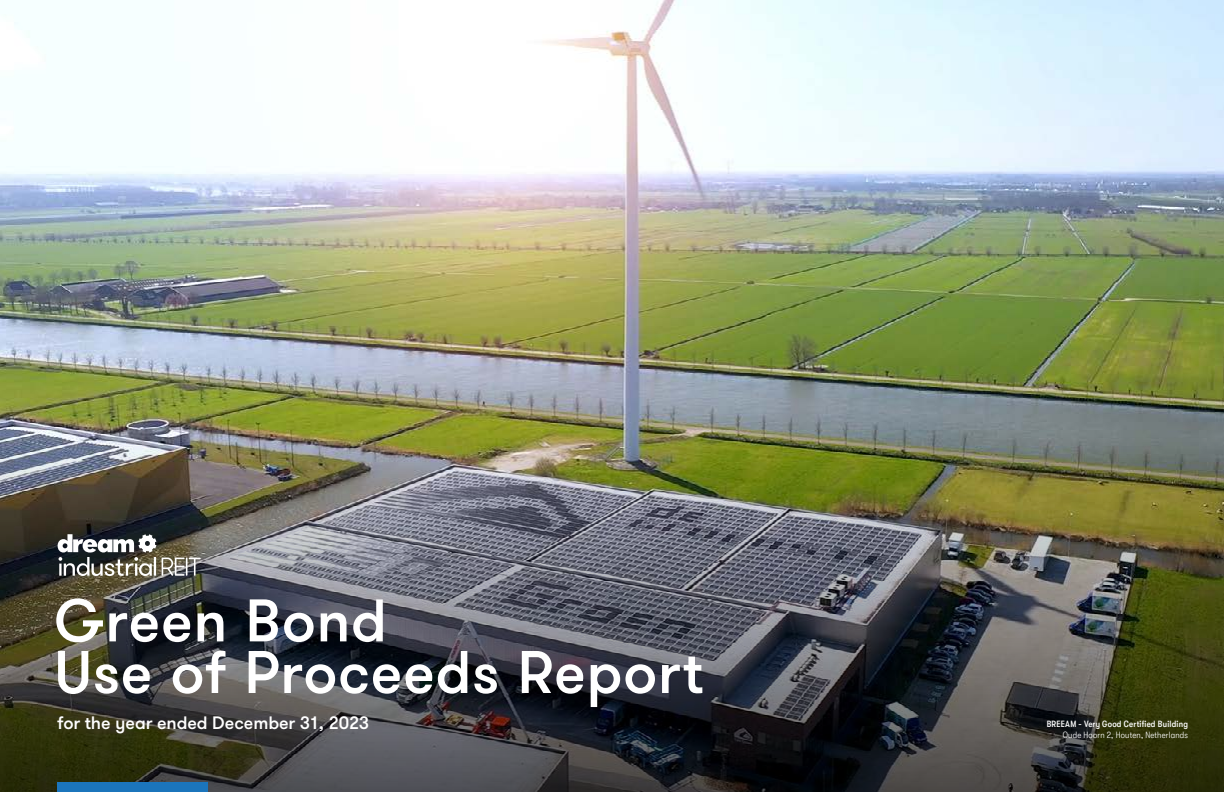
<style>
.page{position:relative;width:1224px;height:792px;background:#fff}
.page>*{position:absolute;margin:0;border:0;box-sizing:border-box;transform-origin:0 0}
.t1{font:500 60px/51.6px "GT Walsheim";letter-spacing:.01em;color:#fff}
.t2{font:500 18px "GT Walsheim";letter-spacing:-.005em;color:#fff}
.t3{font:500 condensed 9px "GT Walsheim";letter-spacing:.025em;color:#fff}
.t4{font:300 condensed 9px "GT Walsheim";letter-spacing:.025em;color:#fff}
</style>
<div class="page">
<img style="left:0;top:0;width:1224px;height:379px">
<img style="left:0;top:379px;width:1224px;height:413px">
<div style="left:57px;top:782px;width:151px;height:10px;background:#1b75bc"></div>
<svg style="left:58px;top:534px;width:143px;height:42px"></svg>
<h1 class="t1" style="left:54px;top:596px;width:651px">Green Bond<br>Use of Proceeds Report</h1>
<h2 class="t2" style="left:57px;top:711px;width:314px">for the year ended December 31, 2023</h2>
<p class="t3" style="left:1047px;top:719px;width:143px">BREEAM - Very Good Certified Building</p>
<p class="t4" style="left:1063px;top:730px;width:127px">Oude Hoorn 2, Houten, Netherlands</p>
</div>
